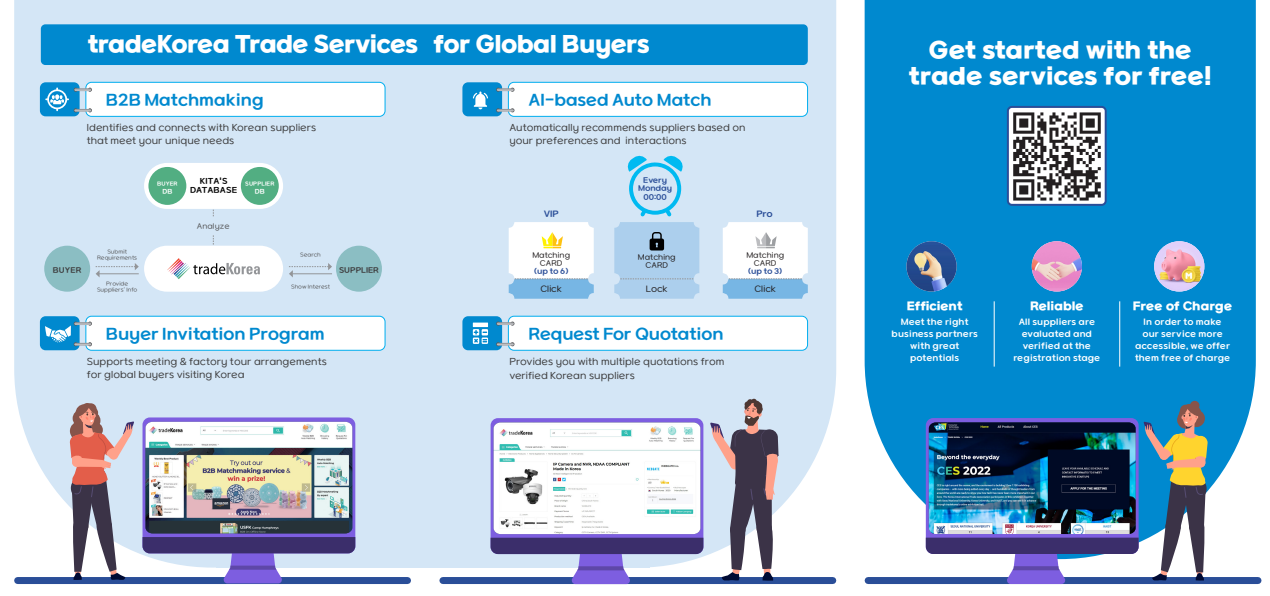
<style>
.page{position:relative;width:1270px;height:596px;background:#fff}
.page>*{position:absolute;margin:0;border:0;box-sizing:border-box;transform-origin:0 0}
.t1{font:22px "SB Aggro B";letter-spacing:-.03em;color:#fff;scale:.95 1}
.t2{font:22px "SB Aggro B";letter-spacing:-.03em;color:#fff}
.t3{font:22px "SB Aggro B";color:#fff}
.t4{font:15px "SB Aggro M";letter-spacing:-.02em;color:#0089cf}
.t5{font:15px "SB Aggro M";color:#0089cf}
.t6{font:11px "SB Aggro B";letter-spacing:-.02em;color:#fff}
.t7{font:9px "SB Aggro L";letter-spacing:.005em;color:#3e3e3f}
.t8{font:8px/12px "SB Aggro M";letter-spacing:.005em;color:#fff;text-align:center}
.t9{font:8px "SB Aggro M";letter-spacing:.025em;color:#fff}
.t10{font:8px "SB Aggro L";letter-spacing:.025em;color:#231f20}
.t11{font:8px "SB Aggro M";letter-spacing:-.015em;color:#2a4e98}
.t12{font:7.4px "SB Aggro M";letter-spacing:.025em;color:#030303}
.t13{font:7px "SB Aggro L";letter-spacing:.025em;color:#231f20}
.t14{font:7px "SB Aggro M";letter-spacing:-.02em;color:#2a4e98}
.t15{font:7px "SB Aggro M";color:#3e3e3f}
.t16{font:7px "SB Aggro L";letter-spacing:.025em;color:#57585a}
.t17{font:6px "SB Aggro M";color:#fff}
.t18{font:5px "SB Aggro L";letter-spacing:.005em;color:#57585a}
.t19{font:5px "SB Aggro M";letter-spacing:.025em;color:#fff}
</style>
<div class="page">
<div style="left:216px;top:0;width:434px;height:567px;background:#d4e6f6"></div>
<div style="left:463px;top:0;width:373px;height:557px;background:#d4e6f6"></div>
<div style="left:14px;top:0;width:372px;height:555px;background:#d4e6f6"></div>
<div style="left:865px;top:0;width:391px;height:548px;background:#0089cf"></div>
<img style="left:1010px;top:109px;width:94px;height:94px">
<div style="left:1007px;top:106px;width:100px;height:100px;border:2px solid #2a4e98;border-radius:4px"></div>
<div style="left:508px;top:316px;width:300px;height:34px;background:#fff;border-radius:6px"></div>
<div style="left:508px;top:316px;width:300px;height:34px;border:1px solid #00aeef;border-radius:6px"></div>
<div style="left:462px;top:316px;width:40px;height:34px;background:#0089cf;border-radius:6px"></div>
<svg style="left:497px;top:322px;width:17px;height:3px"></svg>
<svg style="left:497px;top:342px;width:17px;height:3px"></svg>
<div style="left:473px;top:322px;width:15px;height:5px;background:#fff"></div>
<svg style="left:473px;top:329px;width:15px;height:15px"></svg>
<div style="left:86px;top:82px;width:299px;height:34px;background:#fff;border-radius:6px"></div>
<div style="left:86px;top:82px;width:299px;height:34px;border:1px solid #00aeef;border-radius:6px"></div>
<div style="left:40px;top:82px;width:40px;height:34px;background:#0089cf;border-radius:6px"></div>
<svg style="left:74px;top:88px;width:17px;height:3px"></svg>
<svg style="left:74px;top:109px;width:17px;height:3px"></svg>
<svg style="left:213px;top:209px;width:1px;height:35px"></svg>
<div style="left:185px;top:218px;width:57px;height:17px;background:#d4e6f6"></div>
<div style="left:144px;top:163px;width:139px;height:46px;background:#fff;border-radius:23px"></div>
<div style="left:148px;top:167px;width:38px;height:38px;background:#52ae82;border-radius:50%"></div>
<div style="left:241px;top:167px;width:38px;height:38px;background:#52ae82;border-radius:50%"></div>
<div style="left:44px;top:245px;width:46px;height:46px;background:#8bbec3;border-radius:50%"></div>
<div style="left:336px;top:245px;width:46px;height:46px;background:#8bbec3;border-radius:50%"></div>
<svg style="left:96px;top:263px;width:43px;height:14px"></svg>
<svg style="left:289px;top:263px;width:43px;height:14px"></svg>
<div style="left:144px;top:245px;width:139px;height:46px;background:#fff;border-radius:23px"></div>
<svg style="left:167px;top:258px;width:93px;height:21px"></svg>
<svg style="left:45px;top:87px;width:33px;height:25px"></svg>
<div style="left:508px;top:82px;width:300px;height:34px;background:#fff;border-radius:6px"></div>
<div style="left:508px;top:82px;width:300px;height:34px;border:1px solid #00aeef;border-radius:6px"></div>
<div style="left:462px;top:82px;width:40px;height:34px;background:#0089cf;border-radius:6px"></div>
<svg style="left:497px;top:88px;width:17px;height:3px"></svg>
<svg style="left:497px;top:109px;width:17px;height:3px"></svg>
<svg style="left:473px;top:91px;width:15px;height:18px"></svg>
<div style="left:86px;top:316px;width:299px;height:34px;background:#fff;border-radius:6px"></div>
<div style="left:86px;top:316px;width:299px;height:34px;border:1px solid #00aeef;border-radius:6px"></div>
<div style="left:40px;top:316px;width:40px;height:34px;background:#0089cf;border-radius:6px"></div>
<svg style="left:74px;top:322px;width:17px;height:3px"></svg>
<svg style="left:74px;top:342px;width:17px;height:3px"></svg>
<svg style="left:45px;top:321px;width:33px;height:25px"></svg>
<div style="left:443px;top:576px;width:390px;height:7px;background:#2a4e98"></div>
<div style="left:491px;top:418px;width:212px;height:135px;background:#7d5ee0;border-radius:7px"></div>
<svg style="left:491px;top:422px;width:212px;height:161px;background:#cdcee1"></svg>
<svg style="left:710px;top:398px;width:68px;height:182px;background:#9d98a5"></svg>
<div style="left:18px;top:576px;width:390px;height:7px;background:#2a4e98"></div>
<div style="left:143px;top:417px;width:212px;height:136px;background:#7d5ee0;border-radius:7px"></div>
<img style="left:143px;top:421px;width:212px;height:162px">
<svg style="left:82px;top:402px;width:11px;height:12px"></svg>
<svg style="left:70px;top:404px;width:64px;height:175px"></svg>
<div style="left:868px;top:576px;width:390px;height:7px;background:#2a4e98"></div>
<svg style="left:1190px;top:400px;width:10px;height:10px"></svg>
<img style="left:926px;top:403px;width:282px;height:180px">
<hr style="left:994px;top:301px;width:1px;height:65px;background:#fff">
<hr style="left:1119px;top:301px;width:1px;height:65px;background:#fff">
<img style="left:906px;top:241px;width:51px;height:50px;border-radius:25px">
<img style="left:1032px;top:241px;width:50px;height:50px;border-radius:25px">
<img style="left:1154px;top:241px;width:50px;height:50px;border-radius:25px">
<div style="left:509px;top:222px;width:85px;height:57px;background:#fff;border-radius:6px"></div>
<div style="left:614px;top:222px;width:85px;height:57px;background:#accfed;border-radius:6px"></div>
<div style="left:723px;top:222px;width:85px;height:57px;background:#fff;border-radius:6px"></div>
<div style="left:509px;top:279px;width:85px;height:19px;background:#77b6e4;border-radius:6px"></div>
<div style="left:614px;top:279px;width:85px;height:19px;background:#accfed;border-radius:6px"></div>
<div style="left:723px;top:279px;width:85px;height:19px;background:#77b6e4;border-radius:6px"></div>
<svg style="left:620px;top:278px;width:73px;height:1px"></svg>
<svg style="left:515px;top:278px;width:73px;height:1px"></svg>
<svg style="left:729px;top:278px;width:73px;height:1px"></svg>
<svg style="left:627px;top:154px;width:57px;height:62px"></svg>
<svg style="left:542px;top:232px;width:21px;height:16px"></svg>
<svg style="left:755px;top:232px;width:22px;height:16px"></svg>
<svg style="left:650px;top:232px;width:14px;height:18px"></svg>
<div style="left:41px;top:24px;width:767px;height:41px;background:#0089cf;border-radius:5px"></div>
<p class="t1" style="left:88px;top:32px;width:593px">tradeKorea Trade Services for Global Buyers</p>
<p class="t5" style="left:106px;top:92px;width:159px">B2B Matchmaking</p>
<p class="t4" style="left:528px;top:92px;width:185px">AI-based Auto Match</p>
<p class="t7" style="left:87px;top:123px;width:231px">Identifies and connects with Korean suppliers</p>
<p class="t7" style="left:87px;top:136px;width:149px">that meet your unique needs</p>
<p class="t7" style="left:509px;top:123px;width:237px">Automatically recommends suppliers based on</p>
<p class="t7" style="left:509px;top:136px;width:179px">your preferences and interactions</p>
<p class="t19" style="left:157px;top:181px;width:22px">BUYER</p>
<p class="t17" style="left:162px;top:187px;width:12px">DB</p>
<p class="t12" style="left:200px;top:177px;width:29px">KITA'S</p>
<p class="t12" style="left:190px;top:186px;width:49px">DATABASE</p>
<p class="t19" style="left:245px;top:181px;width:31px">SUPPLIER</p>
<p class="t17" style="left:255px;top:187px;width:12px">DB</p>
<p class="t14" style="left:643px;top:176px;width:25px">Every</p>
<p class="t14" style="left:638px;top:184px;width:35px">Monday</p>
<p class="t14" style="left:644px;top:193px;width:25px">00:00</p>
<p class="t11" style="left:544px;top:210px;width:17px">VIP</p>
<p class="t11" style="left:756px;top:210px;width:18px">Pro</p>
<p class="t16" style="left:197px;top:222px;width:34px">Analyze</p>
<p class="t18" style="left:107px;top:249px;width:21px">Submit</p>
<p class="t18" style="left:97px;top:255px;width:41px">Requirements</p>
<p class="t18" style="left:300px;top:252px;width:22px">Search</p>
<p class="t15" style="left:53px;top:266px;width:30px">BUYER</p>
<p class="t15" style="left:339px;top:266px;width:41px">SUPPLIER</p>
<p class="t13" style="left:532px;top:251px;width:39px">Matching</p>
<p class="t13" style="left:540px;top:259px;width:24px">CARD</p>
<p class="t14" style="left:534px;top:267px;width:36px">(up to 6)</p>
<p class="t13" style="left:638px;top:253px;width:39px">Matching</p>
<p class="t13" style="left:646px;top:261px;width:24px">CARD</p>
<p class="t13" style="left:746px;top:251px;width:39px">Matching</p>
<p class="t13" style="left:754px;top:259px;width:24px">CARD</p>
<p class="t14" style="left:748px;top:267px;width:36px">(up to 3)</p>
<p class="t18" style="left:106px;top:280px;width:23px">Provide</p>
<p class="t18" style="left:97px;top:286px;width:42px">Suppliers’ Info</p>
<p class="t18" style="left:291px;top:283px;width:40px">Show Interest</p>
<p class="t10" style="left:540px;top:285px;width:23px">Click</p>
<p class="t10" style="left:646px;top:285px;width:23px">Lock</p>
<p class="t10" style="left:754px;top:285px;width:23px">Click</p>
<p class="t4" style="left:106px;top:326px;width:220px">Buyer Invitation Program</p>
<p class="t4" style="left:528px;top:326px;width:197px">Request For Quotation</p>
<p class="t7" style="left:87px;top:357px;width:242px">Supports meeting &amp; factory tour arrangements</p>
<p class="t7" style="left:87px;top:370px;width:159px">for global buyers visiting Korea</p>
<p class="t7" style="left:509px;top:357px;width:216px">Provides you with multiple quotations from</p>
<p class="t7" style="left:509px;top:371px;width:127px">verified Korean suppliers</p>
<p class="t3" style="left:928px;top:38px;width:265px">Get started with the</p>
<p class="t2" style="left:909px;top:64px;width:304px">trade services for free!</p>
<p class="t6" style="left:907px;top:300px;width:57px">Efficient</p>
<p class="t6" style="left:1030px;top:300px;width:55px">Reliable</p>
<p class="t6" style="left:1133px;top:300px;width:101px">Free of Charge</p>
<p class="t8" style="left:1019px;top:316px;width:78px">All suppliers are evaluated and</p>
<p class="t8" style="left:1013px;top:340px;width:88px">verified at the registration stage</p>
<p class="t8" style="left:901px;top:316px;width:69px">Meet the right</p>
<p class="t9" style="left:891px;top:329px;width:88px">business partners</p>
<p class="t9" style="left:910px;top:341px;width:51px">with great</p>
<p class="t8" style="left:910px;top:352px;width:50px">potentials</p>
<p class="t8" style="left:1144px;top:316px;width:79px">In order to make</p>
<p class="t8" style="left:1142px;top:328px;width:82px">our service more</p>
<p class="t8" style="left:1135px;top:340px;width:96px">accessible, we offer</p>
<p class="t8" style="left:1135px;top:352px;width:97px">them free of charge</p>
</div>
